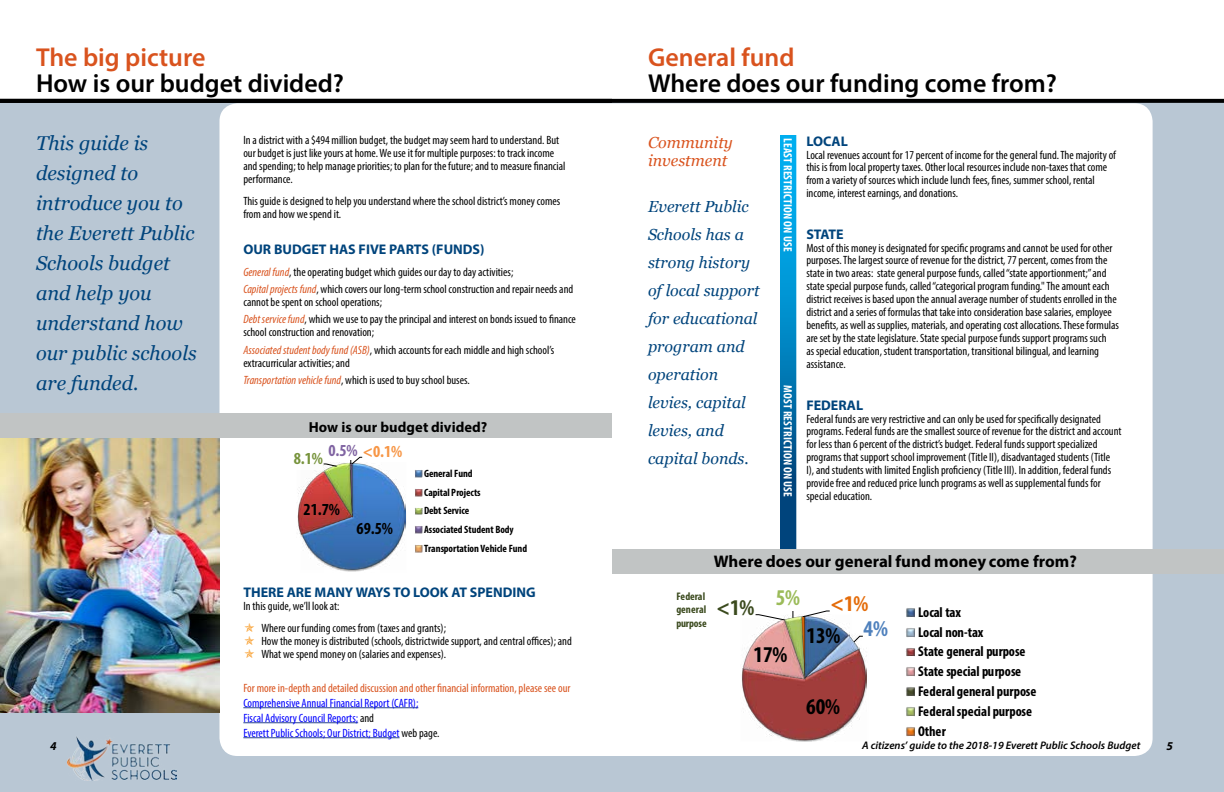
<style>
.page{position:relative;width:1224px;height:792px;background:#fff}
.page>*{position:absolute;margin:0;border:0;box-sizing:border-box;transform-origin:0 0}
.t1{font:600 26px "Myriad Pro";color:#000}
.t2{font:600 26px "Myriad Pro";color:#d9531e}
.t3{font:700 condensed 22.6px "Myriad Pro";color:#000}
.t4{font:700 condensed 22.6px "Myriad Pro";color:#3b4a1e}
.t5{font:700 condensed 22.6px "Myriad Pro";color:#e46c0a}
.t6{font:italic 20px/30px "Georgia";color:#00447c}
.t7{font:700 condensed 16.9px "Myriad Pro";color:#000}
.t8{font:700 condensed 16.9px "Myriad Pro";color:#f79646}
.t9{font:700 condensed 16.9px "Myriad Pro";color:#77933c}
.t10{font:700 16.8px "Myriad Pro";letter-spacing:.005em;color:#000}
.t11{font:italic 16px/28px "Georgia";color:#00447c}
.t12{font:italic 16px/18px "Georgia";color:#d9531e}
.t13{font:700 14.5px "Myriad Pro";color:#000}
.t14{font:700 condensed 14.2px/20px "Myriad Pro";letter-spacing:-.01em;color:#000}
.t15{font:700 14px "Myriad Pro";color:#00447c}
.t16{font:condensed 12px/13px "Myriad Pro";color:#000}
.t17{font:condensed 12px/15px "Myriad Pro";color:#00f}
.t18{font:condensed 12px "Myriad Pro";color:#d9531e}
.t19{font:700 condensed 12px "Myriad Pro";letter-spacing:.01em;color:#fff}
.t20{font:italic 700 12px "Myriad Pro";color:#000}
.t21{font:italic 600 11px "Myriad Pro";color:#000}
.t22{font:700 condensed 11px/13.7px "Myriad Pro";letter-spacing:-.005em;color:#3b4a1e}
.t23{font:700 condensed 10.6px/18.7px "Myriad Pro";letter-spacing:-.005em;color:#000}
.s1{font-style:italic;color:#d9531e}
.s2{color:#8064a2}
.s3{color:#000}
</style>
<div class="page">
<div style="left:0;top:102px;width:1224px;height:690px;background:#b9c7d4"></div>
<img style="left:68px;top:736px;width:108px;height:44px">
<div style="left:612px;top:103px;width:541px;height:653px;background:#fff"></div>
<div style="left:220px;top:103px;width:392px;height:653px;background:#fff"></div>
<div style="left:0;top:414px;width:612px;height:24px;background:#c1c4c4"></div>
<img style="left:300px;top:463px;width:107px;height:109px">
<img style="left:301px;top:463px;width:104px;height:107px">
<img style="left:298px;top:470px;width:55px;height:65px">
<img style="left:323px;top:463px;width:26px;height:55px">
<img style="left:349px;top:463px;width:2px;height:55px">
<img style="left:351px;top:465px;width:2px;height:53px">
<svg style="left:323px;top:464px;width:14px;height:3px"></svg>
<svg style="left:351px;top:457px;width:12px;height:8px"></svg>
<svg style="left:415px;top:470px;width:8px;height:8px"></svg>
<svg style="left:415px;top:489px;width:8px;height:7px"></svg>
<svg style="left:415px;top:507px;width:8px;height:8px"></svg>
<svg style="left:415px;top:526px;width:8px;height:8px"></svg>
<svg style="left:415px;top:545px;width:8px;height:7px"></svg>
<svg style="left:782px;top:137px;width:12px;height:412px;background:#007db9"></svg>
<div style="left:612px;top:549px;width:612px;height:25px;background:#c1c4c4"></div>
<img style="left:740px;top:648px;width:128px;height:94px">
<img style="left:741px;top:618px;width:14px;height:64px">
<img style="left:806px;top:615px;width:43px;height:19px">
<img style="left:806px;top:634px;width:53px;height:14px">
<img style="left:742px;top:648px;width:125px;height:92px">
<img style="left:743px;top:619px;width:40px;height:60px">
<img style="left:783px;top:615px;width:18px;height:64px">
<img style="left:801px;top:615px;width:5px;height:64px">
<svg style="left:853px;top:636px;width:10px;height:7px"></svg>
<svg style="left:755px;top:614px;width:30px;height:7px"></svg>
<svg style="left:802px;top:610px;width:28px;height:7px"></svg>
<svg style="left:906px;top:607px;width:10px;height:10px"></svg>
<svg style="left:906px;top:627px;width:10px;height:10px"></svg>
<svg style="left:906px;top:647px;width:10px;height:10px"></svg>
<svg style="left:906px;top:667px;width:10px;height:10px"></svg>
<svg style="left:906px;top:687px;width:10px;height:10px"></svg>
<svg style="left:906px;top:707px;width:10px;height:10px"></svg>
<svg style="left:906px;top:727px;width:10px;height:10px"></svg>
<hr style="left:243px;top:707px;width:175px;height:1px;background:#25408f">
<hr style="left:243px;top:722px;width:115px;height:1px;background:#25408f">
<hr style="left:243px;top:737px;width:157px;height:1px;background:#25408f">
<svg style="left:612px;top:99px;width:612px;height:4px;background:#060607"></svg>
<hr style="left:0;top:99px;width:612px;height:4px;background:#000">
<img style="left:0;top:438px;width:219px;height:275px">
<svg style="left:245px;top:623px;width:9px;height:35px"></svg>
<h1 class="t2" style="left:36px;top:41px;width:171px">The big picture</h1>
<h1 class="t1" style="left:36px;top:67px;width:310px">How is our budget divided?</h1>
<p class="t16" style="left:243px;top:133px;width:324px">In a district with a $494 million budget, the budget may seem hard to understand. But our budget is just like yours at home. We use it for multiple purposes: to track income and spending; to help manage priorities; to plan for the future; and to measure financial performance.</p>
<p class="t16" style="left:243px;top:194px;width:318px">This guide is designed to help you understand where the school district’s money comes from and how we spend it.</p>
<p class="t15" style="left:243px;top:240px;width:243px">OUR BUDGET HAS FIVE PARTS (FUNDS)</p>
<p class="t16" style="left:243px;top:263px;width:331px;line-height:17.5px"><span class="s1">General fund</span>, the operating budget which guides our day to day activities;<br><span class="s1">Capital projects fund</span>, which covers our long-term school construction and repair needs and</p>
<p class="t16" style="left:243px;top:293px;width:334px;line-height:17.5px">cannot be spent on school operations;<br><span class="s1">Debt service fund</span>, which we use to pay the principal and interest on bonds issued to finance</p>
<p class="t16" style="left:243px;top:324px;width:312px;line-height:17.5px">school construction and renovation;<br><span class="s1">Associated student body fund (ASB)</span>, which accounts for each middle and high school’s</p>
<p class="t16" style="left:243px;top:354px;width:228px;line-height:17.5px">extracurricular activities; and<br><span class="s1">Transportation vehicle fund</span>, which is used to buy school buses.</p>
<h3 class="t6" style="left:36px;top:128px;width:162px">This guide is designed to introduce you to the Everett Public<br>Schools budget and help you understand how our public schools are funded.</h3>
<p class="t13" style="left:309px;top:418px;width:180px">How is our budget divided?</p>
<p class="t23" style="left:424px;top:464px;width:105px">General Fund<br>Capital Projects<br>Debt Service<br>Associated Student Body<br>Transportation Vehicle Fund</p>
<h3 class="t8" style="left:329px;top:441px;width:75px"><span class="s2">0.5%</span> &lt;0.1%</h3>
<h3 class="t9" style="left:294px;top:448px;width:31px">8.1%</h3>
<h3 class="t7" style="left:304px;top:499px;width:38px">21.7%</h3>
<h3 class="t7" style="left:357px;top:518px;width:38px">69.5%</h3>
<p class="t15" style="left:243px;top:583px;width:294px">THERE ARE MANY WAYS TO LOOK AT SPENDING</p>
<p class="t16" style="left:261px;top:595px;width:186px;line-height:22px;text-indent:-18px">In this guide, we’ll look at:<br>Where our funding comes from (taxes and grants);</p>
<p class="t16" style="left:261px;top:634px;width:312px">How the money is distributed (schools, districtwide support, and central offices); and<br>What we spend money on (salaries and expenses).</p>
<p class="t18" style="left:243px;top:680px;width:329px">For more in-depth and detailed discussion and other financial information, please see our</p>
<p class="t17" style="left:243px;top:695px;width:198px">Comprehensive Annual Financial Report (CAFR);<br>Fiscal Advisory Council Reports; <span class="s3">and<br></span>Everett Public Schools; Our District; Budget <span class="s3">web page.</span></p>
<h1 class="t2" style="left:648px;top:41px;width:148px">General fund</h1>
<h1 class="t1" style="left:648px;top:67px;width:410px">Where does our funding come from?</h1>
<h3 class="t12" style="left:648px;top:134px;width:86px">Community investment</h3>
<h3 class="t11" style="left:648px;top:193px;width:113px">Everett Public<br>Schools has a strong history of local support for educational program and operation levies, capital levies, and capital bonds.</h3>
<p class="t19" style="left:795px;top:138px;width:115px;rotate:90deg">LEAST RESTRICTION ON USE</p>
<p class="t19" style="left:795px;top:385px;width:113px;rotate:90deg">MOST RESTRICTION ON USE</p>
<p class="t15" style="left:806px;top:132px;width:43px">LOCAL</p>
<p class="t16" style="left:806px;top:148px;width:311px">Local revenues account for 17 percent of income for the general fund. The majority of this is from local property taxes. Other local resources include non-taxes that come from a variety of sources which include lunch fees, fines, summer school, rental income, interest earnings, and donations.</p>
<p class="t15" style="left:806px;top:225px;width:39px">STATE</p>
<p class="t16" style="left:806px;top:241px;width:314px">Most of this money is designated for specific programs and cannot be used for other purposes. The largest source of revenue for the district, 77 percent, comes from the state in two areas: state general purpose funds, called “state apportionment;” and state special purpose funds, called “categorical program funding." The amount each district receives is based upon the annual average number of students enrolled in the district and a series of formulas that take into consideration base salaries, employee benefits, as well as supplies, materials, and operating cost allocations. These formulas are set by the state legislature. State special purpose funds support programs such<br>as special education, student transportation, transitional bilingual, and learning assistance.</p>
<p class="t15" style="left:806px;top:396px;width:58px">FEDERAL</p>
<p class="t16" style="left:806px;top:412px;width:317px">Federal funds are very restrictive and can only be used for specifically designated programs. Federal funds are the smallest source of revenue for the district and account for less than 6 percent of the district’s budget. Federal funds support specialized programs that support school improvement (Title II), disadvantaged students (Title<br>I), and students with limited English proficiency (Title III). In addition, federal funds provide free and reduced price lunch programs as well as supplemental funds for special education.</p>
<h3 class="t10" style="left:714px;top:550px;width:365px">Where does our general fund money come from?</h3>
<p class="t14" style="left:918px;top:602px;width:120px">Local tax<br>Local non-tax<br>State general purpose<br>State special purpose<br>Federal general purpose<br>Federal special purpose<br>Other</p>
<h2 class="t4" style="left:716px;top:593px;width:85px">&lt;1% <sup>5%</sup></h2>
<h2 class="t5" style="left:830px;top:589px;width:40px">&lt;1%</h2>
<p class="t22" style="left:676px;top:589px;width:32px">Federal general purpose</p>
<h2 class="t3" style="left:807px;top:621px;width:83px">13% <sup>4%</sup></h2>
<h2 class="t3" style="left:754px;top:640px;width:35px">17%</h2>
<h2 class="t3" style="left:806px;top:693px;width:35px">60%</h2>
<p class="t21" style="left:862px;top:739px;width:280px">A citizens’ guide to the 2018-19 Everett Public Schools Budget</p>
<p class="t20" style="left:50px;top:738px;width:8px">4</p>
<p class="t20" style="left:1166px;top:738px;width:8px">5</p>
</div>
